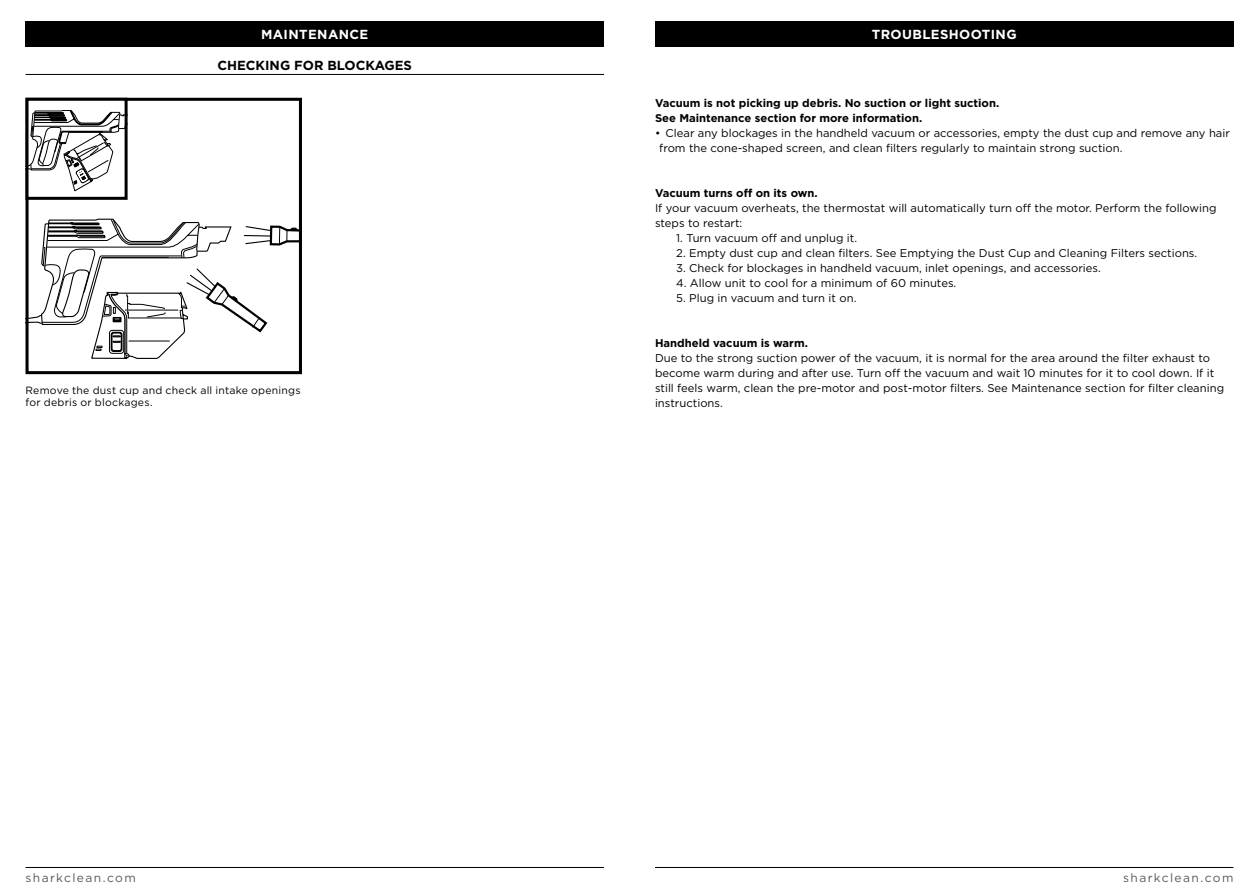
<style>
.page{position:relative;width:1259px;height:893px;background:#fff}
.page>*{position:absolute;margin:0;border:0;box-sizing:border-box;transform-origin:0 0}
.t1{font:700 13.2px "Gotham";letter-spacing:.03em;color:#fff}
.t2{font:700 13.2px "Gotham";color:#000}
.t3{font:12px "Gotham";letter-spacing:.115em;color:#58595b}
.t4{font:11.25px/15px "Gotham";color:#000}
.t5{font:700 11.25px/15px "Gotham";color:#000}
.t6{font:10.5px/12px "Gotham";letter-spacing:.02em;color:#000}
</style>
<div class="page">
<hr style="left:655px;top:867px;width:578px;height:1px;background:#000">
<hr style="left:26px;top:867px;width:578px;height:1px;background:#000">
<hr style="left:26px;top:74px;width:578px;height:1px;background:#000">
<div style="left:26px;top:21px;width:578px;height:26px;background:#000"></div>
<svg style="left:30px;top:219px;width:268px;height:140px"></svg>
<div style="left:26px;top:98px;width:276px;height:276px;border:3px solid #000"></div>
<svg style="left:30px;top:110px;width:94px;height:81px"></svg>
<div style="left:26px;top:98px;width:102px;height:102px;border:3px solid #000"></div>
<div style="left:655px;top:21px;width:578px;height:26px;background:#000"></div>
<p class="t1" style="left:261px;top:26px;width:109px">MAINTENANCE</p>
<p class="t2" style="left:217px;top:56px;width:196px">CHECKING FOR BLOCKAGES</p>
<p class="t6" style="left:26px;top:384px;width:277px">Remove the dust cup and check all intake openings for debris or blockages.</p>
<p class="t1" style="left:872px;top:26px;width:146px">TROUBLESHOOTING</p>
<p class="t5" style="left:655px;top:95px;width:346px">Vacuum is not picking up debris. No suction or light suction.<br>See Maintenance section for more information.</p>
<p class="t4" style="left:659px;top:125px;width:572px;text-indent:-4px">• Clear any blockages in the handheld vacuum or accessories, empty the dust cup and remove any hair from the cone-shaped screen, and clean filters regularly to maintain strong suction.</p>
<p class="t5" style="left:655px;top:185px;width:164px">Vacuum turns off on its own.</p>
<p class="t4" style="left:655px;top:200px;width:563px">If your vacuum overheats, the thermostat will automatically turn off the motor. Perform the following steps to restart:</p>
<p class="t4" style="left:676px;top:230px;width:182px">1. Turn vacuum off and unplug it.</p>
<p class="t4" style="left:676px;top:245px;width:522px">2. Empty dust cup and clean filters. See Emptying the Dust Cup and Cleaning Filters sections.</p>
<p class="t4" style="left:676px;top:260px;width:426px">3. Check for blockages in handheld vacuum, inlet openings, and accessories.</p>
<p class="t4" style="left:676px;top:275px;width:281px">4. Allow unit to cool for a minimum of 60 minutes.</p>
<p class="t4" style="left:676px;top:290px;width:182px">5. Plug in vacuum and turn it on.</p>
<p class="t5" style="left:655px;top:335px;width:154px">Handheld vacuum is warm.</p>
<p class="t4" style="left:655px;top:350px;width:570px">Due to the strong suction power of the vacuum, it is normal for the area around the filter exhaust to become warm during and after use. Turn off the vacuum and wait 10 minutes for it to cool down. If it still feels warm, clean the pre-motor and post-motor filters. See Maintenance section for filter cleaning instructions.</p>
<p class="t3" style="left:26px;top:870px;width:112px">sharkclean.com</p>
<p class="t3" style="left:1123px;top:870px;width:112px">sharkclean.com</p>
</div>
